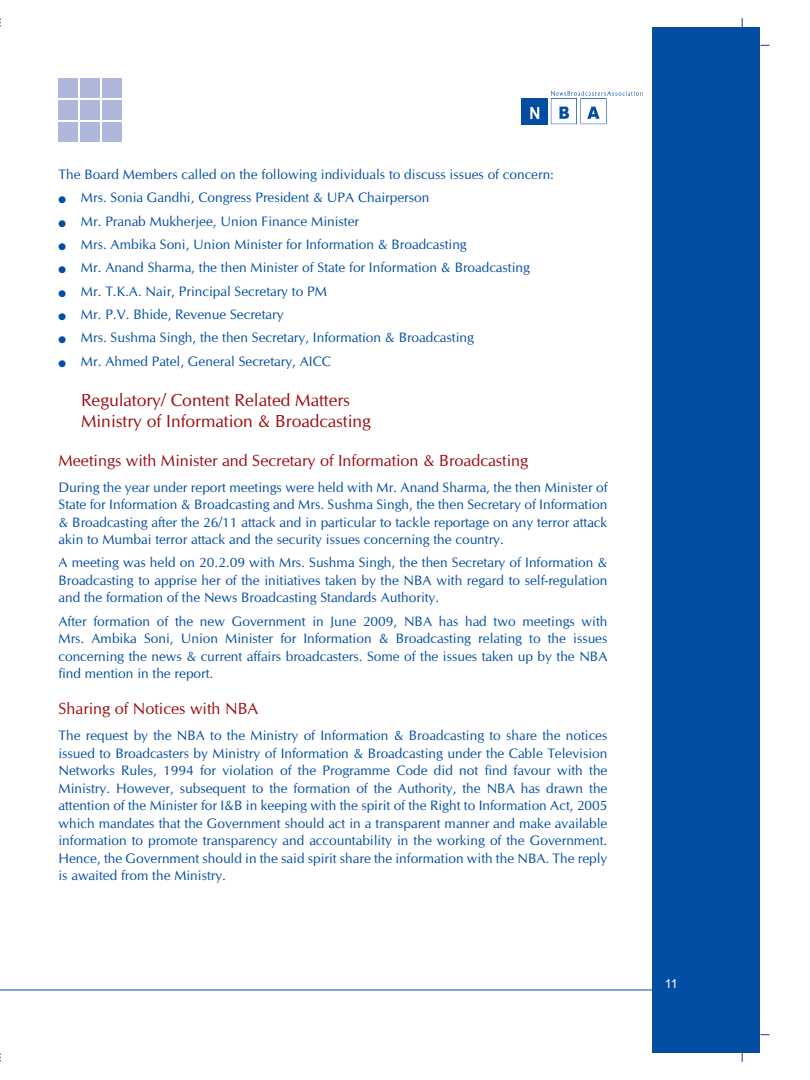
<style>
.page{position:relative;width:810px;height:1080px;background:#fff}
.page>*{position:absolute;margin:0;border:0;box-sizing:border-box;transform-origin:0 0}
.t1{font:17.5px/21.2px "CG Omega";color:#9e0a0f}
.t2{font:16.25px "CG Omega";color:#9e0a0f}
.t3{font:13.75px/17.5px "CG Omega";color:#034ea2;text-align:justify}
.t4{font:12.5px "Arial";color:#fff}
</style>
<div class="page">
<div style="left:652px;top:27px;width:109px;height:1026px;background:#034ea2"></div>
<div style="left:58px;top:79px;width:20px;height:19px;background:#aeb6dc"></div>
<div style="left:102px;top:79px;width:19px;height:19px;background:#aeb6dc"></div>
<div style="left:80px;top:79px;width:20px;height:19px;background:#aeb6dc"></div>
<div style="left:58px;top:123px;width:20px;height:19px;background:#aeb6dc"></div>
<div style="left:102px;top:123px;width:19px;height:19px;background:#aeb6dc"></div>
<div style="left:80px;top:123px;width:20px;height:19px;background:#aeb6dc"></div>
<div style="left:58px;top:101px;width:20px;height:19px;background:#aeb6dc"></div>
<div style="left:102px;top:101px;width:19px;height:19px;background:#aeb6dc"></div>
<div style="left:80px;top:101px;width:20px;height:19px;background:#aeb6dc"></div>
<div style="left:521px;top:98px;width:26px;height:26px;background:#034ea2"></div>
<svg style="left:530px;top:107px;width:9px;height:12px"></svg>
<svg style="left:551px;top:91px;width:92px;height:33px"></svg>
<hr style="left:0;top:990px;width:652px;height:1px;background:#034ea2">
<p class="t3" style="left:58px;top:166px;width:497px">The Board Members called on the following individuals to discuss issues of concern:</p>
<p class="t3" style="left:58px;top:190px;width:372px">● Mrs. Sonia Gandhi, Congress President &amp; UPA Chairperson</p>
<p class="t3" style="left:58px;top:213px;width:302px">● Mr. Pranab Mukherjee, Union Finance Minister</p>
<p class="t3" style="left:58px;top:237px;width:410px">● Mrs. Ambika Soni, Union Minister for Information &amp; Broadcasting</p>
<p class="t3" style="left:58px;top:260px;width:473px">● Mr. Anand Sharma, the then Minister of State for Information &amp; Broadcasting</p>
<p class="t3" style="left:58px;top:283px;width:270px">● Mr. T.K.A. Nair, Principal Secretary to PM</p>
<p class="t3" style="left:58px;top:307px;width:227px">● Mr. P.V. Bhide, Revenue Secretary</p>
<p class="t3" style="left:58px;top:330px;width:417px">● Mrs. Sushma Singh, the then Secretary, Information &amp; Broadcasting</p>
<p class="t3" style="left:58px;top:353px;width:274px">● Mr. Ahmed Patel, General Secretary, AICC</p>
<p class="t1" style="left:81px;top:390px;width:292px">Regulatory/ Content Related Matters<br>Ministry of Information &amp; Broadcasting</p>
<p class="t2" style="left:58px;top:453px;width:471px">Meetings with Minister and Secretary of Information &amp; Broadcasting</p>
<p class="t3" style="left:58px;top:479px;width:551px">During the year under report meetings were held with Mr. Anand Sharma, the then Minister of State for Information &amp; Broadcasting and Mrs. Sushma Singh, the then Secretary of Information &amp; Broadcasting after the 26/11 attack and in particular to tackle reportage on any terror attack akin to Mumbai terror attack and the security issues concerning the country.</p>
<p class="t3" style="left:58px;top:555px;width:550px">A meeting was held on 20.2.09 with Mrs. Sushma Singh, the then Secretary of Information &amp; Broadcasting to apprise her of the initiatives taken by the NBA with regard to self-regulation and the formation of the News Broadcasting Standards Authority.</p>
<p class="t3" style="left:58px;top:613px;width:550px">After formation of the new Government in June 2009, NBA has had two meetings with Mrs. Ambika Soni, Union Minister for Information &amp; Broadcasting relating to the issues concerning the news &amp; current affairs broadcasters. Some of the issues taken up by the NBA find mention in the report.</p>
<p class="t2" style="left:58px;top:702px;width:201px">Sharing of Notices with NBA</p>
<p class="t3" style="left:58px;top:728px;width:550px">The request by the NBA to the Ministry of Information &amp; Broadcasting to share the notices issued to Broadcasters by Ministry of Information &amp; Broadcasting under the Cable Television Networks Rules, 1994 for violation of the Programme Code did not find favour with the Ministry. However, subsequent to the formation of the Authority, the NBA has drawn the attention of the Minister for I&amp;B in keeping with the spirit of the Right to Information Act, 2005 which mandates that the Government should act in a transparent manner and make available information to promote transparency and accountability in the working of the Government.<br>Hence, the Government should in the said spirit share the information with the NBA. The reply is awaited from the Ministry.</p>
<p class="t4" style="left:665px;top:976px;width:14px">11</p>
</div>
